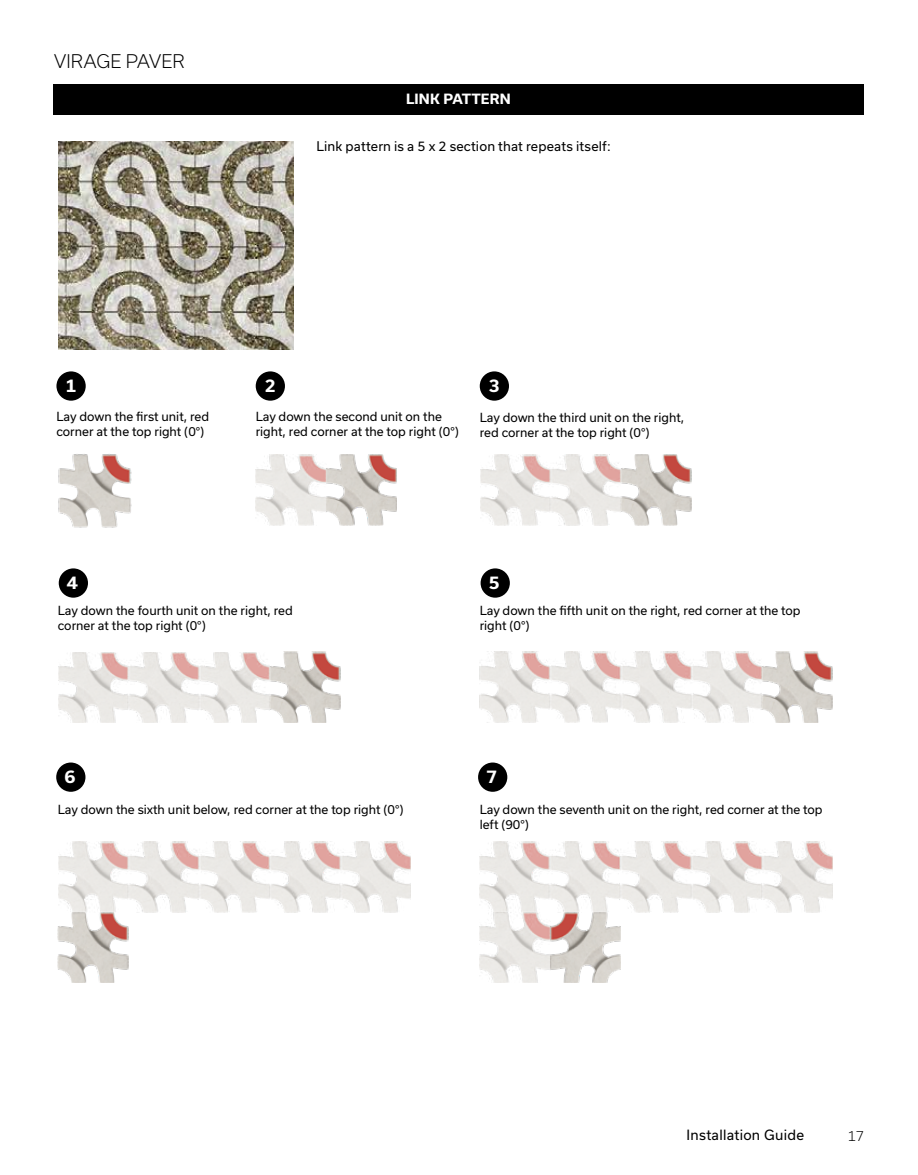
<style>
.page{position:relative;width:918px;height:1175px;background:#fff}
.page>*{position:absolute;margin:0;border:0;box-sizing:border-box;transform-origin:0 0}
.t1{font:300 18px "Usual";letter-spacing:.01em;color:#000}
.t2{font:700 16.8px "Usual";color:#fff}
.t3{font:13.5px "Usual";letter-spacing:.02em;color:#000}
.t4{font:700 13.5px "Usual";letter-spacing:.015em;color:#fff}
.t5{font:300 13.5px "Usual";color:#000}
.t6{font:12.75px "Usual";letter-spacing:.01em;color:#000}
.t7{font:12px/15px "Usual";color:#000}
</style>
<div class="page">
<img style="left:58px;top:141px;width:236px;height:209px">
<div style="left:53px;top:84px;width:810px;height:30px;background:#000"></div>
<div style="left:56px;top:371px;width:30px;height:30px;background:#000;border-radius:50%"></div>
<div style="left:256px;top:371px;width:29px;height:30px;background:#000;border-radius:50%"></div>
<div style="left:480px;top:371px;width:29px;height:30px;background:#000;border-radius:50%"></div>
<div style="left:59px;top:568px;width:29px;height:29px;background:#000;border-radius:50%"></div>
<div style="left:481px;top:568px;width:29px;height:29px;background:#000;border-radius:50%"></div>
<div style="left:56px;top:762px;width:29px;height:29px;background:#000;border-radius:50%"></div>
<div style="left:478px;top:762px;width:29px;height:29px;background:#000;border-radius:50%"></div>
<img style="left:58px;top:454px;width:74px;height:74px">
<img style="left:256px;top:454px;width:141px;height:71px">
<img style="left:480px;top:454px;width:211px;height:71px">
<img style="left:58px;top:652px;width:282px;height:70px">
<img style="left:480px;top:652px;width:352px;height:70px">
<img style="left:58px;top:841px;width:353px;height:71px">
<img style="left:58px;top:912px;width:70px;height:70px">
<img style="left:480px;top:841px;width:352px;height:71px">
<img style="left:480px;top:912px;width:141px;height:70px">
<h1 class="t1" style="left:54px;top:50px;width:132px">VIRAGE PAVER</h1>
<p class="t4" style="left:406px;top:92px;width:106px">LINK PATTERN</p>
<p class="t6" style="left:316px;top:139px;width:296px">Link pattern is a 5 x 2 section that repeats itself:</p>
<h2 class="t2" style="left:66px;top:376px;width:12px">1</h2>
<h2 class="t2" style="left:265px;top:376px;width:12px">2</h2>
<h2 class="t2" style="left:489px;top:376px;width:12px">3</h2>
<p class="t7" style="left:56px;top:409px;width:154px">Lay down the first unit, red corner at the top right (0°)</p>
<p class="t7" style="left:256px;top:409px;width:205px">Lay down the second unit on the right, red corner at the top right (0°)</p>
<p class="t7" style="left:480px;top:410px;width:206px">Lay down the third unit on the right, red corner at the top right (0°)</p>
<h2 class="t2" style="left:67px;top:573px;width:12px">4</h2>
<h2 class="t2" style="left:489px;top:573px;width:12px">5</h2>
<p class="t7" style="left:58px;top:603px;width:236px">Lay down the fourth unit on the right, red corner at the top right (0°)</p>
<p class="t7" style="left:480px;top:603px;width:322px">Lay down the fifth unit on the right, red corner at the top right (0°)</p>
<h2 class="t2" style="left:64px;top:767px;width:12px">6</h2>
<h2 class="t2" style="left:486px;top:767px;width:12px">7</h2>
<p class="t7" style="left:58px;top:802px;width:347px">Lay down the sixth unit below, red corner at the top right (0°)</p>
<p class="t7" style="left:480px;top:802px;width:344px">Lay down the seventh unit on the right, red corner at the top left (90°)</p>
<p class="t3" style="left:687px;top:1127px;width:119px">Installation Guide</p>
<p class="t5" style="left:848px;top:1127px;width:18px">17</p>
</div>
